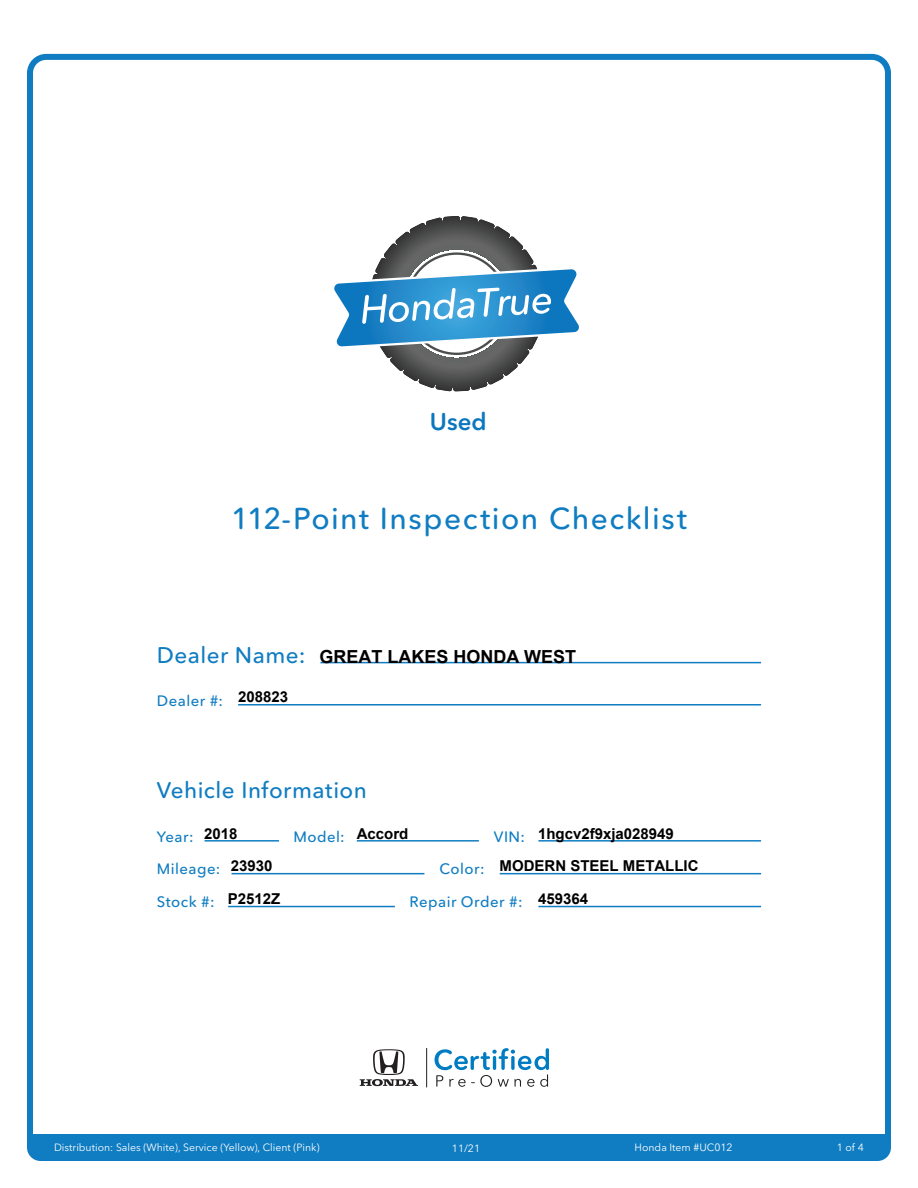
<style>
.page{position:relative;width:918px;height:1188px;background:#fff}
.page>*{position:absolute;margin:0;border:0;box-sizing:border-box;transform-origin:0 0}
.t1{font:500 30px "Avenir Next Rounded Std";letter-spacing:.05em;color:#107dc2}
.t2{font:600 24px "Avenir Next Rounded Std";color:#0c77be}
.t3{font:500 22.5px "Avenir Next Rounded Std";letter-spacing:.02em;color:#107dc2}
.t4{font:700 18px "Arial";color:#000}
.t5{font:700 15px "Arial";color:#000}
.t6{font:500 15px "Avenir Next Rounded Std";letter-spacing:.03em;color:#107dc2}
.t7{font:10.5px "Avenir Next Rounded Std";color:#fff}
</style>
<div class="page">
<div style="left:27px;top:54px;width:864px;height:1107px;border:6px solid #107dc2;border-radius:16px"></div>
<div style="left:27px;top:1134px;width:864px;height:27px;background:#107dc2"></div>
<hr style="left:320px;top:662px;width:441px;height:1px;background:#107dc2">
<hr style="left:205px;top:840px;width:74px;height:2px;background:#107dc2">
<hr style="left:238px;top:704px;width:523px;height:2px;background:#107dc2">
<hr style="left:232px;top:873px;width:192px;height:1px;background:#107dc2">
<hr style="left:357px;top:840px;width:122px;height:2px;background:#107dc2">
<hr style="left:500px;top:873px;width:261px;height:1px;background:#107dc2">
<hr style="left:228px;top:906px;width:167px;height:1px;background:#107dc2">
<hr style="left:538px;top:840px;width:223px;height:2px;background:#107dc2">
<hr style="left:538px;top:906px;width:223px;height:1px;background:#107dc2">
<svg style="left:334px;top:216px;width:245px;height:176px"></svg>
<svg style="left:435px;top:1048px;width:114px;height:39px"></svg>
<svg style="left:360px;top:1049px;width:58px;height:37px"></svg>
<hr style="left:426px;top:1048px;width:1px;height:39px;background:#231f20">
<h2 class="t2" style="left:430px;top:407px;width:58px">Used</h2>
<h1 class="t1" style="left:231px;top:500px;width:457px">112-Point Inspection Checklist</h1>
<h3 class="t3" style="left:157px;top:642px;width:150px">Dealer Name:</h3>
<h3 class="t6" style="left:157px;top:691px;width:68px">Dealer #:</h3>
<h3 class="t5" style="left:238px;top:689px;width:52px">208823</h3>
<h3 class="t4" style="left:320px;top:647px;width:258px">GREAT LAKES HONDA WEST</h3>
<h3 class="t3" style="left:157px;top:777px;width:211px">Vehicle Information</h3>
<h3 class="t6" style="left:157px;top:827px;width:38px">Year:</h3>
<h3 class="t5" style="left:204px;top:825px;width:35px">2018</h3>
<h3 class="t5" style="left:357px;top:825px;width:53px">Accord</h3>
<h3 class="t5" style="left:538px;top:825px;width:137px">1hgcv2f9xja028949</h3>
<h3 class="t5" style="left:231px;top:858px;width:43px">23930</h3>
<h3 class="t5" style="left:500px;top:858px;width:200px">MODERN STEEL METALLIC</h3>
<h3 class="t5" style="left:228px;top:891px;width:54px">P2512Z</h3>
<h3 class="t5" style="left:538px;top:891px;width:52px">459364</h3>
<h3 class="t6" style="left:293px;top:827px;width:53px">Model:</h3>
<h3 class="t6" style="left:494px;top:827px;width:33px">VIN:</h3>
<h3 class="t6" style="left:157px;top:860px;width:65px">Mileage:</h3>
<h3 class="t6" style="left:439px;top:860px;width:47px">Color:</h3>
<h3 class="t6" style="left:157px;top:893px;width:59px">Stock #:</h3>
<h3 class="t6" style="left:410px;top:893px;width:114px">Repair Order #:</h3>
<p class="t7" style="left:54px;top:1141px;width:267px">Distribution: Sales (White), Service (Yellow), Client (Pink)</p>
<p class="t7" style="left:452px;top:1142px;width:30px">11/21</p>
<p class="t7" style="left:635px;top:1141px;width:100px">Honda Item #UC012</p>
<p class="t7" style="left:837px;top:1141px;width:29px">1 of 4</p>
</div>
